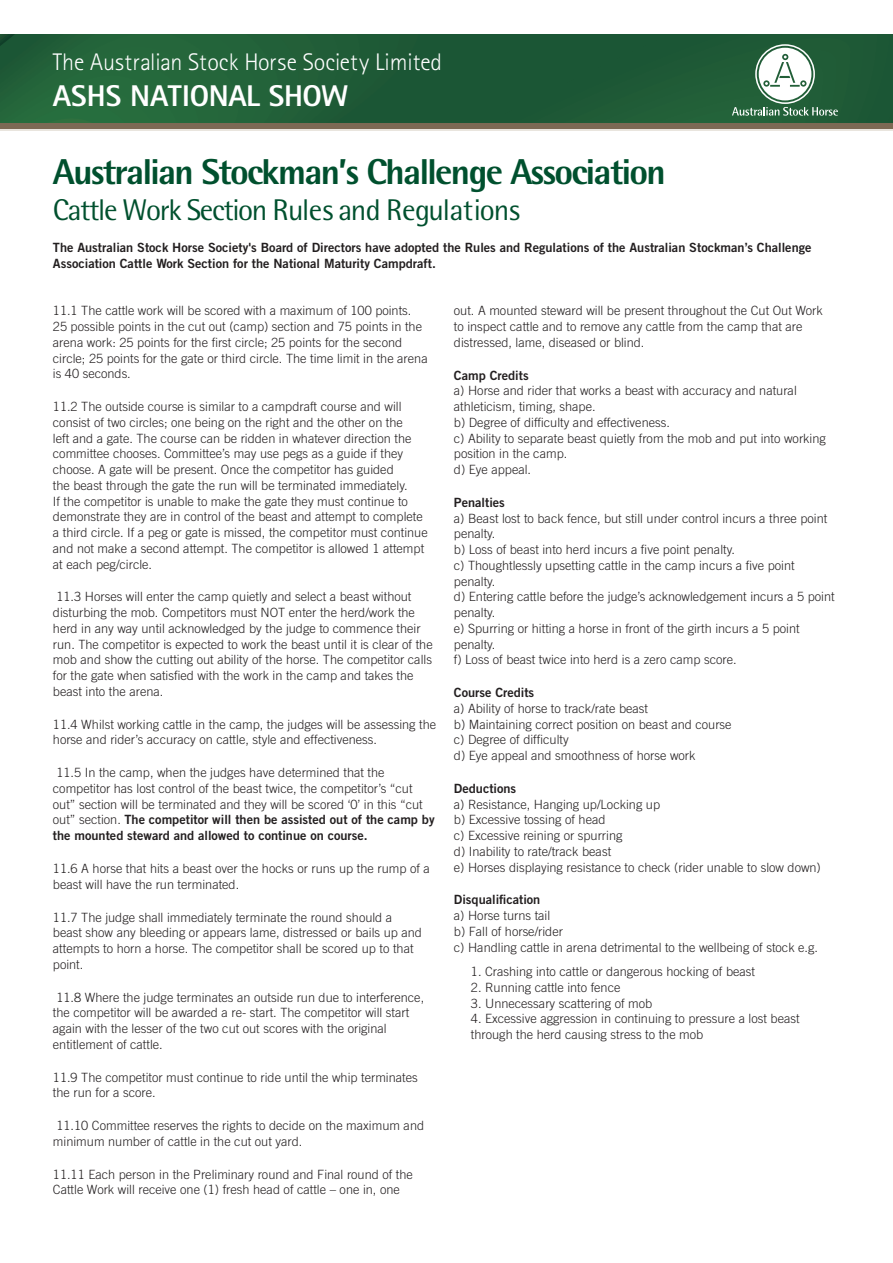
<style>
.page{position:relative;width:893px;height:1263px;background:#fff}
.page>*{position:absolute;margin:0;border:0;box-sizing:border-box;transform-origin:0 0}
.Heading_main{font:800 36px "Rotis Semi Sans";letter-spacing:-.045em;color:#00502e}
.Heading_main-2{font:30px "Rotis Semi Sans";letter-spacing:-.045em;color:#00502e}
.t1{font:800 30px "Rotis Sans Serif";letter-spacing:-.005em;color:#fff}
.t2{font:300 24px "Rotis Sans Serif";color:#fff}
.body_copy_first_para{font:300 12.75px/15.8px "Trade Gothic";color:#231f20}
.body_copy_first_para-2{font:12.75px/15.8px "Trade Gothic Bold Two";color:#231f20}
.s1{font-family:"Trade Gothic Bold Two";font-weight:400}
</style>
<div class="page">
<svg style="left:0;top:35px;width:838px;height:88px;background:#27633e"></svg>
<svg style="left:0;top:128px;width:893px;height:3px;background:#c4bbb0"></svg>
<div style="left:0;top:123px;width:893px;height:5px;background:#7c6954"></div>
<h3 class="t2" style="left:53px;top:49px;width:391px">The Australian Stock Horse Society Limited</h3>
<h2 class="t1" style="left:53px;top:77px;width:297px">ASHS NATIONAL SHOW</h2>
<p class="Heading_main" style="left:53px;top:148px;width:614px">Australian Stockman’s Challenge Association</p>
<p class="Heading_main-2" style="left:53px;top:192px;width:469px">Cattle Work Section Rules and Regulations</p>
<p class="body_copy_first_para-2" style="left:53px;top:240px;width:760px">The Australian Stock Horse Society's Board of Directors have adopted the Rules and Regulations of the Australian Stockman’s Challenge<br>Association Cattle Work Section for the National Maturity Campdraft.</p>
<p class="body_copy_first_para" style="left:53px;top:303px;width:376px">11.1 The cattle work will be scored with a maximum of 100 points.<br>25 possible points in the cut out (camp) section and 75 points in the arena work: 25 points for the first circle; 25 points for the second circle; 25 points for the gate or third circle. The time limit in the arena is 40 seconds.</p>
<p class="body_copy_first_para" style="left:53px;top:399px;width:376px">11.2 The outside course is similar to a campdraft course and will consist of two circles; one being on the right and the other on the<br>left and a gate. The course can be ridden in whatever direction the committee chooses. Committee’s may use pegs as a guide if they choose. A gate will be present. Once the competitor has guided<br>the beast through the gate the run will be terminated immediately.<br>If the competitor is unable to make the gate they must continue to demonstrate they are in control of the beast and attempt to complete a third circle. If a peg or gate is missed, the competitor must continue and not make a second attempt. The competitor is allowed 1 attempt at each peg/circle.</p>
<p class="body_copy_first_para" style="left:53px;top:589px;width:381px">11.3 Horses will enter the camp quietly and select a beast without disturbing the mob. Competitors must NOT enter the herd/work the herd in any way until acknowledged by the judge to commence their run. The competitor is expected to work the beast until it is clear of the mob and show the cutting out ability of the horse. The competitor calls for the gate when satisfied with the work in the camp and takes the beast into the arena.</p>
<p class="body_copy_first_para" style="left:53px;top:716px;width:385px">11.4 Whilst working cattle in the camp, the judges will be assessing the horse and rider’s accuracy on cattle, style and effectiveness.</p>
<p class="body_copy_first_para" style="left:53px;top:765px;width:383px">11.5 In the camp, when the judges have determined that the competitor has lost control of the beast twice, the competitor’s “cut out” section will be terminated and they will be scored ‘0’ in this “cut out” section. <span class="s1">The competitor will then be assisted out of the camp by the mounted steward and allowed to continue on course.</span></p>
<p class="body_copy_first_para" style="left:53px;top:860px;width:378px">11.6 A horse that hits a beast over the hocks or runs up the rump of a beast will have the run terminated.</p>
<p class="body_copy_first_para" style="left:53px;top:909px;width:371px">11.7 The judge shall immediately terminate the round should a beast show any bleeding or appears lame, distressed or bails up and attempts to horn a horse. The competitor shall be scored up to that point.</p>
<p class="body_copy_first_para" style="left:53px;top:989px;width:373px">11.8 Where the judge terminates an outside run due to interference, the competitor will be awarded a re- start. The competitor will start again with the lesser of the two cut out scores with the original entitlement of cattle.</p>
<p class="body_copy_first_para" style="left:53px;top:1069px;width:366px">11.9 The competitor must continue to ride until the whip terminates the run for a score.</p>
<p class="body_copy_first_para" style="left:53px;top:1117px;width:373px">11.10 Committee reserves the rights to decide on the maximum and minimum number of cattle in the cut out yard.</p>
<p class="body_copy_first_para" style="left:53px;top:1166px;width:361px">11.11 Each person in the Preliminary round and Final round of the<br>Cattle Work will receive one (1) fresh head of cattle – one in, one</p>
<p class="body_copy_first_para" style="left:454px;top:303px;width:370px">out. A mounted steward will be present throughout the Cut Out Work to inspect cattle and to remove any cattle from the camp that are distressed, lame, diseased or blind.</p>
<p class="body_copy_first_para" style="left:454px;top:367px;width:373px"><span class="s1">Camp Credits<br></span>a) Horse and rider that works a beast with accuracy and natural athleticism, timing, shape.<br>b) Degree of difficulty and effectiveness.<br>c) Ability to separate beast quietly from the mob and put into working position in the camp.<br>d) Eye appeal.</p>
<p class="body_copy_first_para" style="left:454px;top:494px;width:382px"><span class="s1">Penalties<br></span>a) Beast lost to back fence, but still under control incurs a three point penalty.<br>b) Loss of beast into herd incurs a five point penalty.<br>c) Thoughtlessly upsetting cattle in the camp incurs a five point penalty.<br>d) Entering cattle before the judge’s acknowledgement incurs a 5 point penalty.<br>e) Spurring or hitting a horse in front of the girth incurs a 5 point penalty.<br>f) Loss of beast twice into herd is a zero camp score.</p>
<p class="body_copy_first_para" style="left:454px;top:685px;width:279px"><span class="s1">Course Credits<br></span>a) Ability of horse to track/rate beast<br>b) Maintaining correct position on beast and course c) Degree of difficulty<br>d) Eye appeal and smoothness of horse work</p>
<p class="body_copy_first_para" style="left:454px;top:780px;width:368px"><span class="s1">Deductions<br></span>a) Resistance, Hanging up/Locking up<br>b) Excessive tossing of head<br>c) Excessive reining or spurring<br>d) Inability to rate/track beast<br>e) Horses displaying resistance to check (rider unable to slow down)</p>
<p class="body_copy_first_para" style="left:454px;top:892px;width:366px"><span class="s1">Disqualification<br></span>a) Horse turns tail<br>b) Fall of horse/rider<br>c) Handling cattle in arena detrimental to the wellbeing of stock e.g.</p>
<p class="body_copy_first_para" style="left:471px;top:963px;width:286px">1. Crashing into cattle or dangerous hocking of beast</p>
<p class="body_copy_first_para" style="left:471px;top:979px;width:151px">2. Running cattle into fence</p>
<p class="body_copy_first_para" style="left:471px;top:995px;width:183px">3. Unnecessary scattering of mob</p>
<p class="body_copy_first_para" style="left:471px;top:1011px;width:330px">4. Excessive aggression in continuing to pressure a lost beast through the herd causing stress to the mob</p>
</div>
